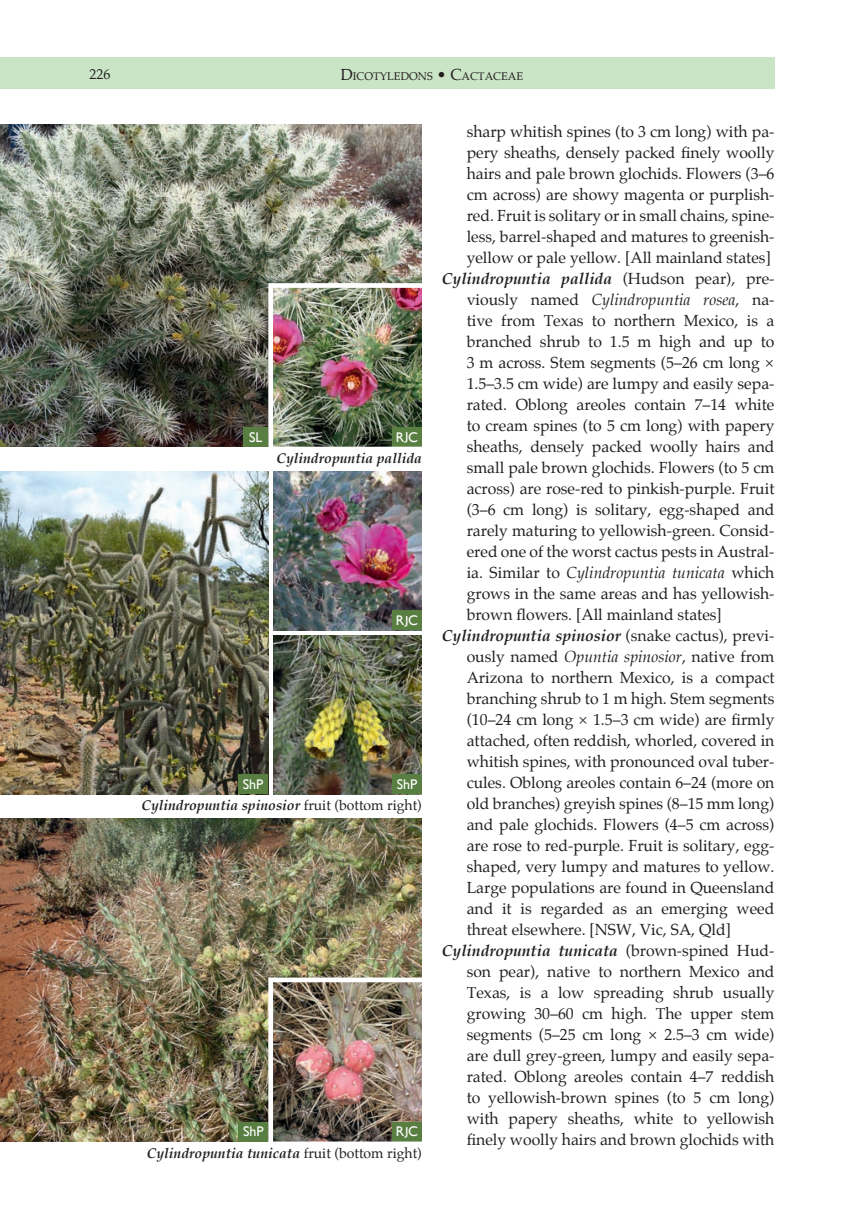
<style>
.page{position:relative;width:844px;height:1216px;background:#fff}
.page>*{position:absolute;margin:0;border:0;box-sizing:border-box;transform-origin:0 0}
.t1{font:15.75px "Palatino";color:#231f20}
.t2{font:italic 700 15.75px "Palatino";color:#231f20}
.t3{font:italic 15.75px "Palatino";color:#231f20}
.t4{font:italic 700 14px "Palatino";color:#231f20}
.t5{font:14px "Gill Sans";color:#fff}
.t6{font:14px "Palatino";color:#231f20}
.t7{font:11.03px "Palatino";color:#231f20}
.s1{font-size:15.75px}
.s2{font-size:11.55px}
.s3{font-weight:400;font-style:normal}
.s4{font-style:normal}
.s5{font-style:italic}
</style>
<div class="page">
<div style="left:0;top:58px;width:774px;height:31px;background:#cae5c5"></div>
<img style="left:0;top:124px;width:422px;height:322px">
<img style="left:0;top:471px;width:268px;height:323px">
<img style="left:0;top:819px;width:422px;height:322px">
<img style="left:273px;top:635px;width:149px;height:159px">
<img style="left:273px;top:471px;width:149px;height:159px">
<div style="left:243px;top:427px;width:25px;height:19px;background:#587f41"></div>
<div style="left:238px;top:1121px;width:30px;height:20px;background:#587f41"></div>
<div style="left:238px;top:774px;width:30px;height:20px;background:#587f41"></div>
<div style="left:392px;top:774px;width:30px;height:20px;background:#587f41"></div>
<div style="left:392px;top:610px;width:30px;height:20px;background:#587f41"></div>
<img style="left:266px;top:281px;width:156px;height:166px">
<img style="left:266px;top:975px;width:156px;height:167px">
<p class="t6" style="left:89px;top:66px;width:22px">226</p>
<p class="t7" style="left:340px;top:69px;width:184px"><span class="s1">D</span>ICOTYLEDONS <span class="s1">• C</span>ACTACEAE</p>
<p class="t5" style="left:249px;top:428px;width:15px">SL</p>
<p class="t5" style="left:396px;top:428px;width:24px">R<span class="s2">J</span>C</p>
<p class="t4" style="left:276px;top:450px;width:147px">Cylindropuntia pallida</p>
<p class="t5" style="left:396px;top:612px;width:24px">R<span class="s2">J</span>C</p>
<p class="t5" style="left:243px;top:776px;width:22px">ShP</p>
<p class="t5" style="left:396px;top:776px;width:22px">ShP</p>
<p class="t4" style="left:141px;top:797px;width:282px">Cylindropuntia spinosior <span class="s3">fruit (bottom right)</span></p>
<p class="t5" style="left:243px;top:1123px;width:22px">ShP</p>
<p class="t5" style="left:396px;top:1123px;width:24px">R<span class="s2">J</span>C</p>
<p class="t4" style="left:147px;top:1145px;width:276px">Cylindropuntia tunicata <span class="s3">fruit (bottom right)</span></p>
<p class="t1" style="left:466px;top:122px;width:309px">sharp whitish spines (to 3 cm long) with pa-</p>
<p class="t1" style="left:466px;top:143px;width:309px">pery sheaths, densely packed finely woolly</p>
<p class="t1" style="left:466px;top:164px;width:309px">hairs and pale brown glochids. Flowers (3–6</p>
<p class="t1" style="left:466px;top:185px;width:309px">cm across) are showy magenta or purplish-</p>
<p class="t1" style="left:466px;top:206px;width:309px">red. Fruit is solitary or in small chains, spine-</p>
<p class="t1" style="left:466px;top:227px;width:309px">less, barrel-shaped and matures to greenish-</p>
<p class="t1" style="left:466px;top:248px;width:305px">yellow or pale yellow. [All mainland states]</p>
<p class="t2" style="left:441px;top:269px;width:334px">Cylindropuntia pallida <span class="s3">(Hudson pear), pre-</span></p>
<p class="t3" style="left:466px;top:290px;width:309px"><span class="s4">viously named</span> Cylindropuntia rosea<span class="s4">, na-</span></p>
<p class="t1" style="left:466px;top:311px;width:309px">tive from Texas to northern Mexico, is a</p>
<p class="t1" style="left:466px;top:332px;width:309px">branched shrub to 1.5 m high and up to</p>
<p class="t1" style="left:466px;top:353px;width:309px">3 m across. Stem segments (5–26 cm long ×</p>
<p class="t1" style="left:466px;top:374px;width:309px">1.5–3.5 cm wide) are lumpy and easily sepa-</p>
<p class="t1" style="left:466px;top:395px;width:309px">rated. Oblong areoles contain 7–14 white</p>
<p class="t1" style="left:466px;top:416px;width:309px">to cream spines (to 5 cm long) with papery</p>
<p class="t1" style="left:466px;top:437px;width:309px">sheaths, densely packed woolly hairs and</p>
<p class="t1" style="left:466px;top:458px;width:309px">small pale brown glochids. Flowers (to 5 cm</p>
<p class="t1" style="left:466px;top:479px;width:309px">across) are rose-red to pinkish-purple. Fruit</p>
<p class="t1" style="left:466px;top:500px;width:309px">(3–6 cm long) is solitary, egg-shaped and</p>
<p class="t1" style="left:466px;top:521px;width:309px">rarely maturing to yellowish-green. Consid-</p>
<p class="t1" style="left:466px;top:542px;width:309px">ered one of the worst cactus pests in Austral-</p>
<p class="t3" style="left:466px;top:563px;width:309px"><span class="s4">ia. Similar to</span> Cylindropuntia tunicata <span class="s4">which</span></p>
<p class="t1" style="left:466px;top:584px;width:309px">grows in the same areas and has yellowish-</p>
<p class="t1" style="left:466px;top:605px;width:257px">brown flowers. [All mainland states]</p>
<p class="t2" style="left:441px;top:626px;width:334px">Cylindropuntia spinosior <span class="s3">(snake cactus), previ-</span></p>
<p class="t1" style="left:466px;top:647px;width:309px">ously named <span class="s5">Opuntia spinosior</span>, native from</p>
<p class="t1" style="left:466px;top:668px;width:309px">Arizona to northern Mexico, is a compact</p>
<p class="t1" style="left:466px;top:689px;width:309px">branching shrub to 1 m high. Stem segments</p>
<p class="t1" style="left:466px;top:710px;width:309px">(10–24 cm long × 1.5–3 cm wide) are firmly</p>
<p class="t1" style="left:466px;top:731px;width:309px">attached, often reddish, whorled, covered in</p>
<p class="t1" style="left:466px;top:752px;width:309px">whitish spines, with pronounced oval tuber-</p>
<p class="t1" style="left:466px;top:773px;width:309px">cules. Oblong areoles contain 6–24 (more on</p>
<p class="t1" style="left:466px;top:794px;width:309px">old branches) greyish spines (8–15 mm long)</p>
<p class="t1" style="left:466px;top:815px;width:309px">and pale glochids. Flowers (4–5 cm across)</p>
<p class="t1" style="left:466px;top:836px;width:309px">are rose to red-purple. Fruit is solitary, egg-</p>
<p class="t1" style="left:466px;top:857px;width:309px">shaped, very lumpy and matures to yellow.</p>
<p class="t1" style="left:466px;top:878px;width:309px">Large populations are found in Queensland</p>
<p class="t1" style="left:466px;top:899px;width:309px">and it is regarded as an emerging weed</p>
<p class="t1" style="left:466px;top:920px;width:266px">threat elsewhere. [NSW, Vic, SA, Qld]</p>
<p class="t2" style="left:441px;top:941px;width:334px">Cylindropuntia tunicata <span class="s3">(brown-spined Hud-</span></p>
<p class="t1" style="left:466px;top:962px;width:309px">son pear), native to northern Mexico and</p>
<p class="t1" style="left:466px;top:983px;width:309px">Texas, is a low spreading shrub usually</p>
<p class="t1" style="left:466px;top:1004px;width:309px">growing 30–60 cm high. The upper stem</p>
<p class="t1" style="left:466px;top:1025px;width:309px">segments (5–25 cm long × 2.5–3 cm wide)</p>
<p class="t1" style="left:466px;top:1046px;width:309px">are dull grey-green, lumpy and easily sepa-</p>
<p class="t1" style="left:466px;top:1067px;width:309px">rated. Oblong areoles contain 4–7 reddish</p>
<p class="t1" style="left:466px;top:1088px;width:309px">to yellowish-brown spines (to 5 cm long)</p>
<p class="t1" style="left:466px;top:1109px;width:309px">with papery sheaths, white to yellowish</p>
<p class="t1" style="left:466px;top:1130px;width:309px">finely woolly hairs and brown glochids with</p>
</div>
